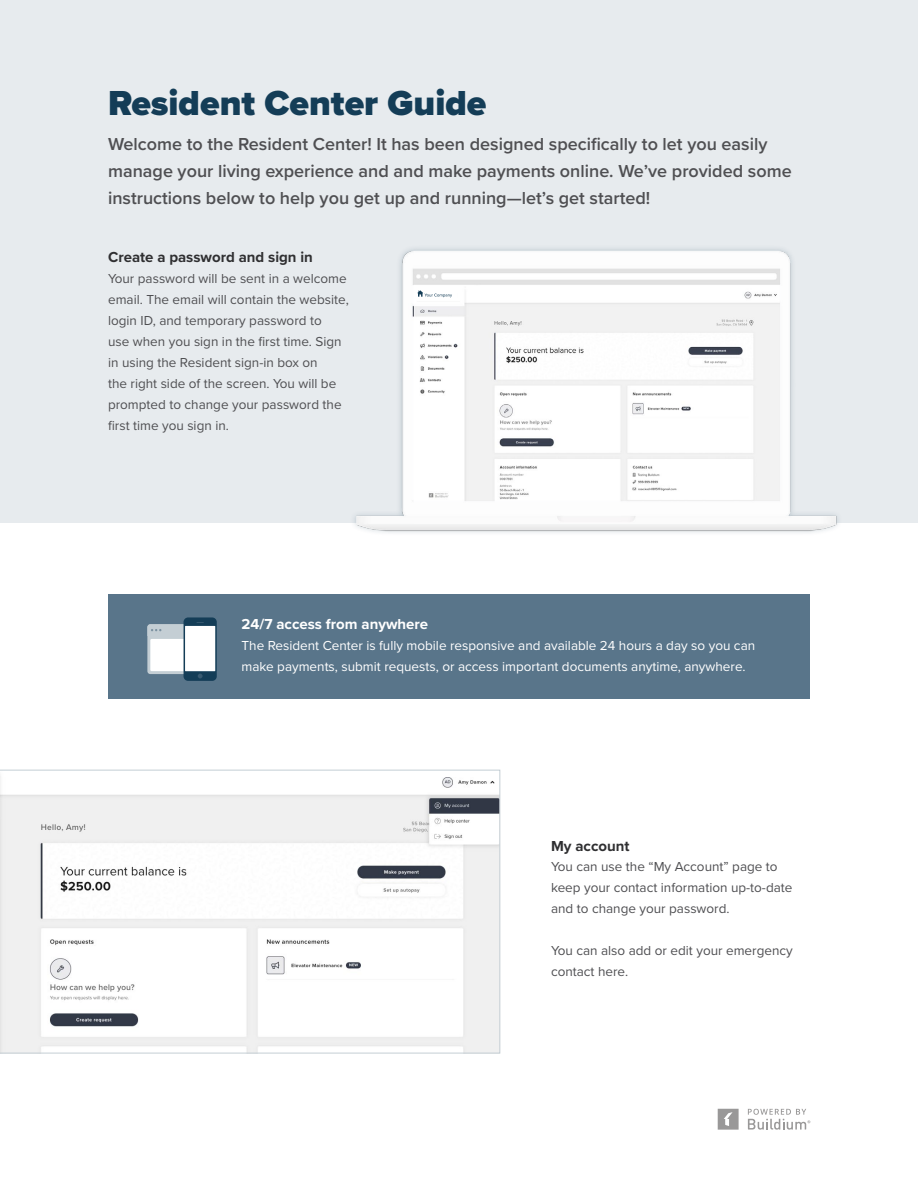
<style>
.page{position:relative;width:918px;height:1188px;background:#fff}
.page>*{position:absolute;margin:0;border:0;box-sizing:border-box;transform-origin:0 0}
.t1{font:900 36px "Proxima Nova";color:#143d57}
.t2{font:600 18px/27px "Proxima Nova";color:#4f4f52}
.t3{font:700 15px "Proxima Nova";color:#2f2f31}
.t4{font:700 15px "Proxima Nova";color:#fff}
.t5{font:13.5px/21px "Proxima Nova";color:#4f4f52}
.t6{font:13.5px/21px "Proxima Nova";color:#fff}
</style>
<div class="page">
<div style="left:0;top:0;width:918px;height:523px;background:#e7ebee"></div>
<div style="left:108px;top:594px;width:702px;height:105px;background:#59758a"></div>
<div style="left:147px;top:624px;width:65px;height:50px;background:#c4ced4;border-radius:3px"></div>
<div style="left:150px;top:639px;width:59px;height:32px;background:#fff"></div>
<svg style="left:184px;top:617px;width:33px;height:64px"></svg>
<svg style="left:198px;top:674px;width:5px;height:4px"></svg>
<div style="left:185px;top:626px;width:30px;height:45px;background:#fff"></div>
<svg style="left:147px;top:622px;width:65px;height:14px"></svg>
<svg style="left:0;top:770px;width:500px;height:283px"></svg>
<img style="left:354px;top:248px;width:484px;height:285px">
<div style="left:417px;top:289px;width:39px;height:10px;background:#fff"></div>
<svg style="left:417px;top:290px;width:35px;height:7px"></svg>
<svg style="left:718px;top:1109px;width:21px;height:21px"></svg>
<svg style="left:748px;top:1109px;width:62px;height:21px"></svg>
<h1 class="t1" style="left:108px;top:76px;width:380px">Resident Center Guide</h1>
<h2 class="t2" style="left:108px;top:130px;width:685px">Welcome to the Resident Center! It has been designed specifically to let you easily manage your living experience and and make payments online. We’ve provided some instructions below to help you get up and running—let’s get started!</h2>
<p class="t3" style="left:108px;top:246px;width:206px">Create a password and sign in</p>
<p class="t5" style="left:108px;top:268px;width:242px">Your password will be sent in a welcome email. The email will contain the website, login ID, and temporary password to<br>use when you sign in the first time. Sign in using the Resident sign-in box on<br>the right side of the screen. You will be prompted to change your password the first time you sign in.</p>
<p class="t4" style="left:242px;top:613px;width:188px">24/7 access from anywhere</p>
<p class="t6" style="left:242px;top:634px;width:515px">The Resident Center is fully mobile responsive and available 24 hours a day so you can make payments, submit requests, or access important documents anytime, anywhere.</p>
<p class="t3" style="left:551px;top:834px;width:80px">My account</p>
<p class="t5" style="left:551px;top:856px;width:243px">You can use the “My Account” page to keep your contact information up-to-date and to change your password.</p>
<p class="t5" style="left:551px;top:940px;width:243px">You can also add or edit your emergency contact here.</p>
</div>
